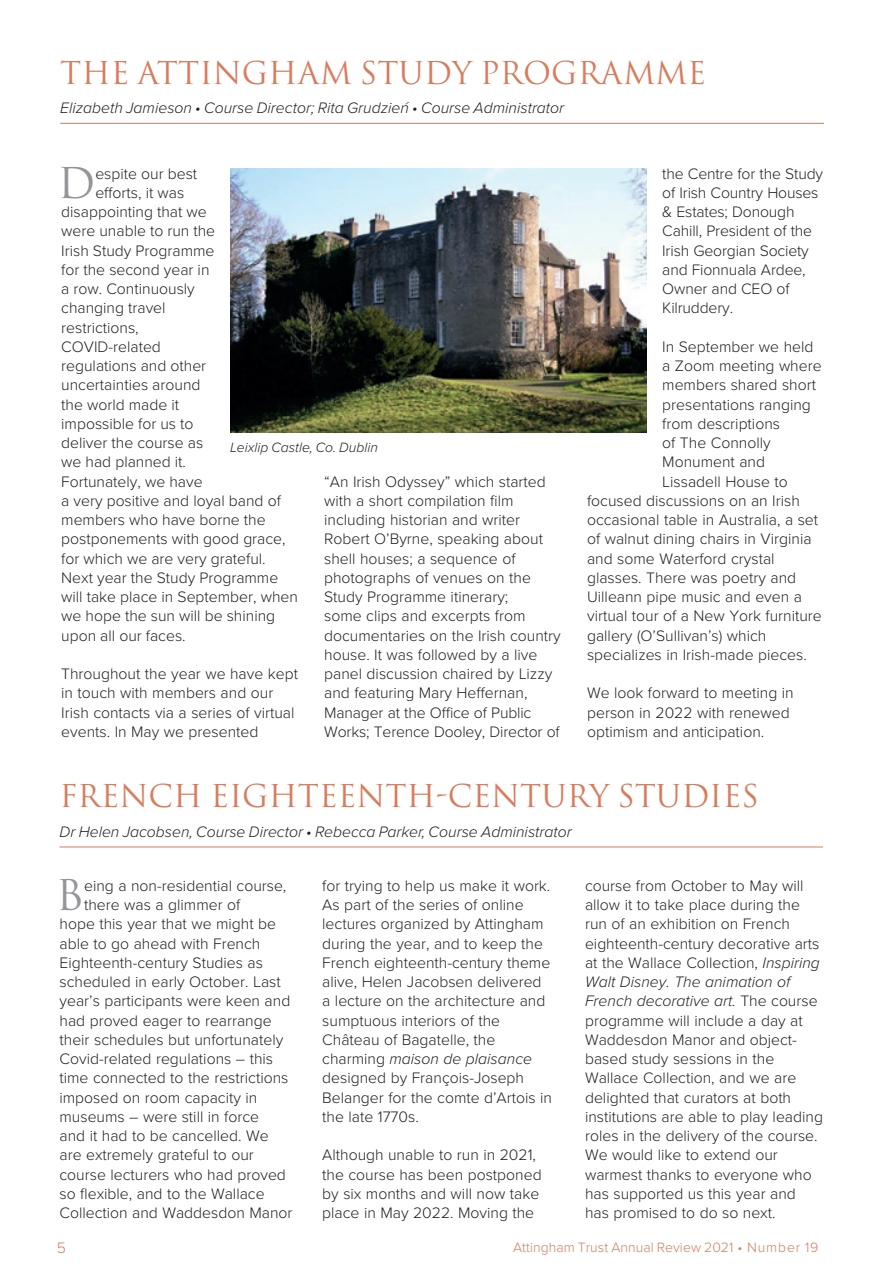
<style>
.page{position:relative;width:883px;height:1280px;background:#fff}
.page>*{position:absolute;margin:0;border:0;box-sizing:border-box;transform-origin:0 0}
.t1{font:41.3px "Trajan";color:#939598}
.Headline{font:30.62px "Trajan";color:#d97b5c}
.t2{font:300 15.75px/19.2px "Proxima Nova";color:#231f20}
.byline{font:italic 300 15.75px "Proxima Nova";color:#231f20}
.t3{font:300 15.75px "Proxima Nova";color:#d97b5c}
.t4{font:300 14px "Proxima Nova";letter-spacing:.005em;color:#d97b5c}
.t5{font:italic 300 14px "Proxima Nova";color:#231f20}
.s1{font-style:italic}
</style>
<div class="page">
<hr style="left:60px;top:846px;width:763px;height:1px;background:#d97b5c">
<img style="left:230px;top:168px;width:417px;height:265px">
<hr style="left:60px;top:123px;width:764px;height:1px;background:#d97b5c">
<p class="Headline" style="left:60px;top:54px;width:647px">THE ATTINGHAM STUDY PROGRAMME</p>
<p class="byline" style="left:60px;top:96px;width:506px">Elizabeth Jamieson • Course Director; Rita Grudzień • Course Administrator</p>
<p class="t1" style="left:57px;top:158px;width:39px">D</p>
<p class="t2" style="left:95px;top:163px;width:103px">espite our best</p>
<p class="t2" style="left:95px;top:182px;width:90px">efforts, it was</p>
<p class="t2" style="left:61px;top:201px;width:147px">disappointing that we</p>
<p class="t2" style="left:61px;top:221px;width:155px">were unable to run the</p>
<p class="t2" style="left:61px;top:240px;width:155px">Irish Study Programme</p>
<p class="t2" style="left:61px;top:259px;width:150px">for the second year in</p>
<p class="t2" style="left:61px;top:278px;width:135px">a row. Continuously</p>
<p class="t2" style="left:61px;top:298px;width:106px">changing travel</p>
<p class="t2" style="left:61px;top:317px;width:79px">restrictions,</p>
<p class="t2" style="left:61px;top:336px;width:101px">COVID-related</p>
<p class="t2" style="left:61px;top:355px;width:147px">regulations and other</p>
<p class="t2" style="left:61px;top:375px;width:141px">uncertainties around</p>
<p class="t2" style="left:61px;top:394px;width:119px">the world made it</p>
<p class="t2" style="left:61px;top:413px;width:134px">impossible for us to</p>
<p class="t2" style="left:61px;top:432px;width:144px">deliver the course as</p>
<p class="t2" style="left:61px;top:452px;width:126px">we had planned it.</p>
<p class="t2" style="left:61px;top:471px;width:143px">Fortunately, we have</p>
<p class="t2" style="left:61px;top:490px;width:221px">a very positive and loyal band of</p>
<p class="t2" style="left:61px;top:509px;width:206px">members who have borne the</p>
<p class="t2" style="left:61px;top:529px;width:226px">postponements with good grace,</p>
<p class="t2" style="left:61px;top:548px;width:206px">for which we are very grateful.</p>
<p class="t2" style="left:61px;top:567px;width:219px">Next year the Study Programme</p>
<p class="t2" style="left:61px;top:586px;width:238px">will take place in September, when</p>
<p class="t2" style="left:61px;top:606px;width:215px">we hope the sun will be shining</p>
<p class="t2" style="left:61px;top:625px;width:126px">upon all our faces.</p>
<p class="t2" style="left:61px;top:663px;width:238px">Throughout the year we have kept in touch with members and our<br>Irish contacts via a series of virtual events. In May we presented</p>
<p class="t5" style="left:230px;top:437px;width:149px">Leixlip Castle, Co. Dublin</p>
<p class="t2" style="left:324px;top:471px;width:238px">“An Irish Odyssey” which started with a short compilation film including historian and writer<br>Robert O’Byrne, speaking about shell houses; a sequence of photographs of venues on the<br>Study Programme itinerary;<br>some clips and excerpts from documentaries on the Irish country house. It was followed by a live panel discussion chaired by Lizzy and featuring Mary Heffernan,<br>Manager at the Office of Public<br>Works; Terence Dooley, Director of</p>
<p class="t2" style="left:662px;top:163px;width:162px">the Centre for the Study of Irish Country Houses &amp; Estates; Donough<br>Cahill, President of the<br>Irish Georgian Society and Fionnuala Ardee,<br>Owner and CEO of<br>Kilruddery.</p>
<p class="t2" style="left:662px;top:336px;width:153px">In September we held</p>
<p class="t2" style="left:662px;top:355px;width:161px">a Zoom meeting where</p>
<p class="t2" style="left:662px;top:375px;width:155px">members shared short</p>
<p class="t2" style="left:662px;top:394px;width:150px">presentations ranging</p>
<p class="t2" style="left:662px;top:413px;width:119px">from descriptions</p>
<p class="t2" style="left:662px;top:432px;width:110px">of The Connolly</p>
<p class="t2" style="left:662px;top:452px;width:104px">Monument and</p>
<p class="t2" style="left:662px;top:471px;width:127px">Lissadell House to</p>
<p class="t2" style="left:587px;top:490px;width:214px">focused discussions on an Irish</p>
<p class="t2" style="left:587px;top:509px;width:233px">occasional table in Australia, a set</p>
<p class="t2" style="left:587px;top:529px;width:226px">of walnut dining chairs in Virginia</p>
<p class="t2" style="left:587px;top:548px;width:189px">and some Waterford crystal</p>
<p class="t2" style="left:587px;top:567px;width:211px">glasses. There was poetry and</p>
<p class="t2" style="left:587px;top:586px;width:216px">Uilleann pipe music and even a</p>
<p class="t2" style="left:587px;top:606px;width:236px">virtual tour of a New York furniture</p>
<p class="t2" style="left:587px;top:625px;width:181px">gallery (O’Sullivan’s) which</p>
<p class="t2" style="left:587px;top:644px;width:221px">specializes in Irish-made pieces.</p>
<p class="t2" style="left:587px;top:683px;width:208px">We look forward to meeting in person in 2022 with renewed optimism and anticipation.</p>
<p class="Headline" style="left:60px;top:778px;width:701px">FRENCH EIGHTEENTH-CENTURY STUDIES</p>
<p class="byline" style="left:60px;top:820px;width:514px">Dr Helen Jacobsen, Course Director • Rebecca Parker, Course Administrator</p>
<p class="t1" style="left:56px;top:870px;width:30px">B</p>
<p class="t2" style="left:84px;top:875px;width:204px">eing a non-residential course,</p>
<p class="t2" style="left:84px;top:894px;width:158px">there was a glimmer of</p>
<p class="t2" style="left:60px;top:914px;width:218px">hope this year that we might be</p>
<p class="t2" style="left:60px;top:933px;width:202px">able to go ahead with French</p>
<p class="t2" style="left:60px;top:952px;width:205px">Eighteenth-century Studies as</p>
<p class="t2" style="left:60px;top:971px;width:223px">scheduled in early October. Last</p>
<p class="t2" style="left:60px;top:991px;width:232px">year’s participants were keen and</p>
<p class="t2" style="left:60px;top:1010px;width:214px">had proved eager to rearrange</p>
<p class="t2" style="left:60px;top:1029px;width:225px">their schedules but unfortunately</p>
<p class="t2" style="left:60px;top:1048px;width:215px">Covid-related regulations – this</p>
<p class="t2" style="left:60px;top:1068px;width:230px">time connected to the restrictions</p>
<p class="t2" style="left:60px;top:1087px;width:199px">imposed on room capacity in</p>
<p class="t2" style="left:60px;top:1106px;width:201px">museums – were still in force</p>
<p class="t2" style="left:60px;top:1125px;width:211px">and it had to be cancelled. We</p>
<p class="t2" style="left:60px;top:1145px;width:196px">are extremely grateful to our</p>
<p class="t2" style="left:60px;top:1164px;width:228px">course lecturers who had proved</p>
<p class="t2" style="left:60px;top:1183px;width:207px">so flexible, and to the Wallace</p>
<p class="t2" style="left:60px;top:1202px;width:235px">Collection and Waddesdon Manor</p>
<p class="t2" style="left:322px;top:875px;width:231px">for trying to help us make it work.<br>As part of the series of online lectures organized by Attingham during the year, and to keep the<br>French eighteenth-century theme alive, Helen Jacobsen delivered a lecture on the architecture and sumptuous interiors of the<br>Château of Bagatelle, the charming <span class="s1">maison de plaisance </span>designed by François-Joseph<br>Belanger for the comte d’Artois in the late 1770s.</p>
<p class="t2" style="left:322px;top:1145px;width:221px">Although unable to run in 2021, the course has been postponed by six months and will now take place in May 2022. Moving the</p>
<p class="t2" style="left:585px;top:875px;width:239px">course from October to May will allow it to take place during the run of an exhibition on French eighteenth-century decorative arts at the Wallace Collection, <span class="s1">Inspiring<br>Walt Disney. The animation of<br>French decorative art.</span> The course programme will include a day at<br>Waddesdon Manor and object&shy;based study sessions in the<br>Wallace Collection, and we are delighted that curators at both institutions are able to play leading roles in the delivery of the course.<br>We would like to extend our warmest thanks to everyone who has supported us this year and has promised to do so next.</p>
<p class="t3" style="left:57px;top:1236px;width:11px">5</p>
<p class="t4" style="left:513px;top:1237px;width:307px">Attingham Trust Annual Review 2021 • Number 19</p>
</div>
